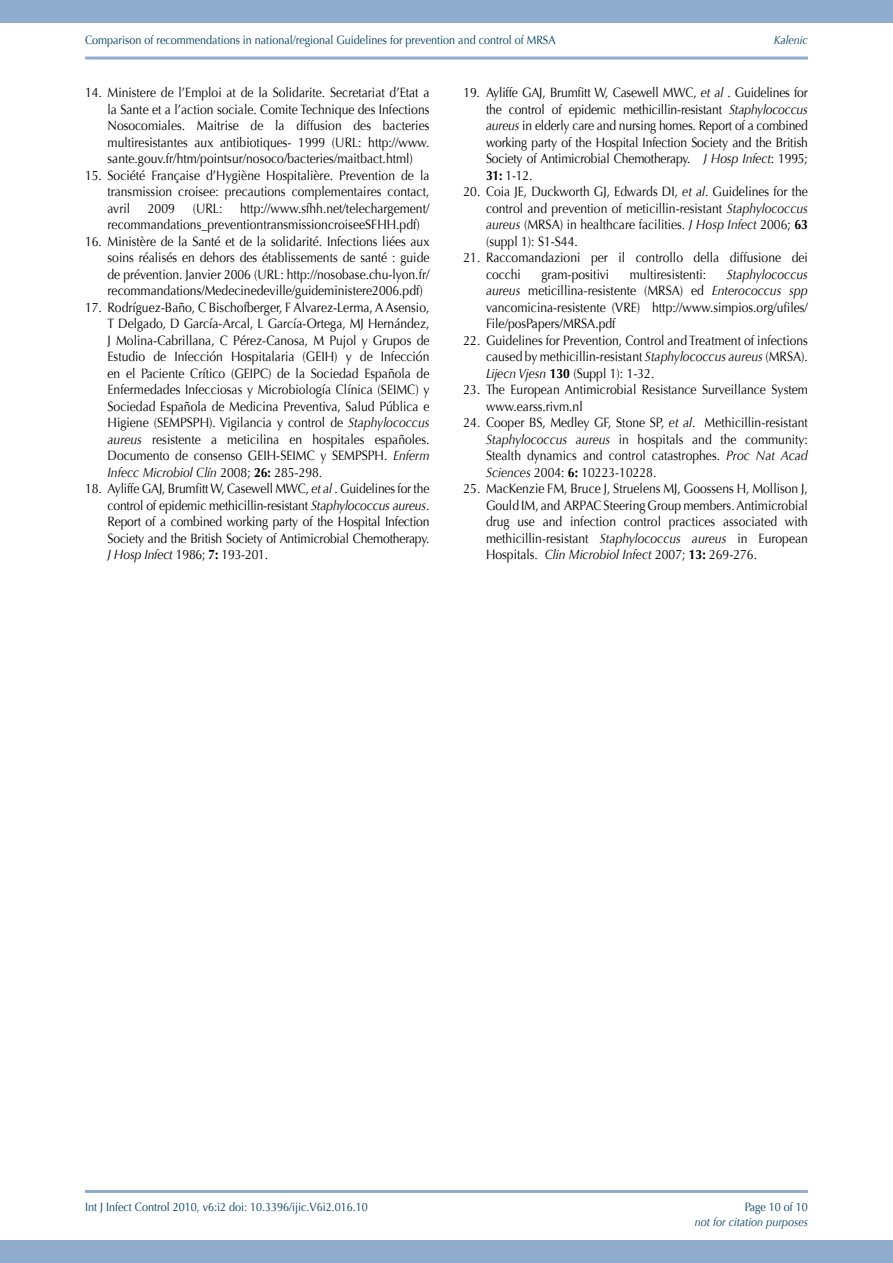
<style>
.page{position:relative;width:893px;height:1263px;background:#fff}
.page>*{position:absolute;margin:0;border:0;box-sizing:border-box;transform-origin:0 0}
.t1{font:13.5px/16.5px "Optima";color:#000;text-align:justify;scale:.9 1}
.t2{font:12px "Optima";color:#003e61;scale:.9 1}
.t3{font:italic 12px "Optima";color:#003e61;scale:.9 1}
.s1{font-style:italic}
.s2{font-weight:700}
</style>
<div class="page">
<div style="left:0;top:0;width:893px;height:23px;background:#90adcd"></div>
<div style="left:0;top:1240px;width:893px;height:23px;background:#90adcd"></div>
<hr style="left:85px;top:1190px;width:723px;height:3px;background:#90adcd">
<hr style="left:85px;top:57px;width:723px;height:3px;background:#90adcd">
<p class="t2" style="left:85px;top:33px;width:524px">Comparison of recommendations in national/regional Guidelines for prevention and control of MRSA</p>
<p class="t3" style="left:774px;top:33px;width:39px">Kalenic</p>
<p class="t1" style="left:108px;top:85px;width:359px;text-indent:-23px">14. Ministere de l’Emploi at de la Solidarite. Secretariat d’Etat a la Sante et a l’action sociale. Comite Technique des Infections Nosocomiales. Maitrise de la diffusion des bacteries multiresistantes aux antibiotiques- 1999 (URL: http://www. sante.gouv.fr/htm/pointsur/nosoco/bacteries/maitbact.html)</p>
<p class="t1" style="left:108px;top:167px;width:359px;text-indent:-23px">15. Société Française d’Hygiène Hospitalière. Prevention de la transmission croisee: precautions complementaires contact, avril</p>
<p class="t1" style="left:108px;top:200px;width:359px;text-indent:133px">http://www.sfhh.net/telechargement/ recommandations_preventiontransmissioncroiseeSFHH.pdf)</p>
<p class="t1" style="left:108px;top:233px;width:359px;text-indent:-23px">16. Ministère de la Santé et de la solidarité. Infections liées aux soins réalisés en dehors des établissements de santé : guide de prévention. Janvier 2006 (URL: http://nosobase.chu-lyon.fr/ recommandations/Medecinedeville/guideministere2006.pdf)</p>
<p class="t1" style="left:108px;top:299px;width:359px;text-indent:-23px">17. Rodríguez-Baño, C Bischofberger, F Alvarez-Lerma, A Asensio, T Delgado, D García-Arcal, L García-Ortega, MJ Hernández, J Molina-Cabrillana, C Pérez-Canosa, M Pujol y Grupos de Estudio de Infección Hospitalaria (GEIH) y de Infección en el Paciente Crítico (GEIPC) de la Sociedad Española de Enfermedades Infecciosas y Microbiología Clínica (SEIMC) y Sociedad Española de Medicina Preventiva, Salud Pública e Higiene (SEMPSPH). Vigilancia y control de <span class="s1">Staphylococcus aureus</span> resistente a meticilina en hospitales españoles.<br>Documento de consenso GEIH-SEIMC y SEMPSPH. <span class="s1">Enferm Infecc Microbiol Clín</span> 2008; <span class="s2">26:</span> 285-298.</p>
<p class="t1" style="left:108px;top:481px;width:359px;text-indent:-23px">18. Ayliffe GAJ, Brumfitt W, Casewell MWC, <span class="s1">et al</span> . Guidelines for the control of epidemic methicillin‑resistant <span class="s1">Staphylococcus aureus</span>.<br>Report of a combined working party of the Hospital Infection Society and the British Society of Antimicrobial Chemotherapy.<br><span class="s1">J Hosp Infect</span> 1986; <span class="s2">7:</span> 193‑201.</p>
<p class="t1" style="left:148px;top:200px;width:32px">2009</p>
<p class="t1" style="left:193px;top:200px;width:35px">(URL:</p>
<p class="t1" style="left:486px;top:85px;width:359px;text-indent:-23px">19. Ayliffe GAJ, Brumfitt W, Casewell MWC, <span class="s1">et al</span> . Guidelines for the control of epidemic methicillin‑resistant <span class="s1">Staphylococcus aureus</span> in elderly care and nursing homes. Report of a combined working party of the Hospital Infection Society and the British Society of Antimicrobial Chemotherapy. <span class="s1">J Hosp Infect</span>: 1995; <span class="s2">31:</span> 1-12.</p>
<p class="t1" style="left:486px;top:184px;width:359px;text-indent:-23px">20. Coia JE, Duckworth GJ, Edwards DI, <span class="s1">et al</span>. Guidelines for the control and prevention of meticillin-resistant <span class="s1">Staphylococcus aureus</span> (MRSA) in healthcare facilities. <span class="s1">J Hosp Infect</span> 2006; <span class="s2">63 </span>(suppl 1): S1-S44.</p>
<p class="t1" style="left:486px;top:250px;width:359px;text-indent:-23px">21. Raccomandazioni per il controllo della diffusione dei cocchi</p>
<p class="t1" style="left:541px;top:266px;width:77px">gram-positivi</p>
<p class="t1" style="left:630px;top:266px;width:86px">multiresistenti:</p>
<p class="t1" style="left:486px;top:266px;width:359px;text-indent:241px"><span class="s1">Staphylococcus aureus</span> meticillina-resistente (MRSA) ed <span class="s1">Enterococcus spp </span>vancomicina-resistente (VRE) http://www.simpios.org/ufiles/ File/posPapers/MRSA.pdf</p>
<p class="t1" style="left:486px;top:332px;width:359px;text-indent:-23px">22. Guidelines for Prevention, Control and Treatment of infections caused by methicillin-resistant <span class="s1">Staphylococcus aureus</span> (MRSA).<br><span class="s1">Lijecn Vjesn</span> <span class="s2">130</span> (Suppl 1): 1-32.</p>
<p class="t1" style="left:486px;top:382px;width:359px;text-indent:-23px">23. The European Antimicrobial Resistance Surveillance System www.earss.rivm.nl</p>
<p class="t1" style="left:486px;top:415px;width:359px;text-indent:-23px">24. Cooper BS, Medley GF, Stone SP, <span class="s1">et al</span>. Methicillin-resistant <span class="s1">Staphylococcus aureus</span> in hospitals and the community:<br>Stealth dynamics and control catastrophes. <span class="s1">Proc Nat Acad Sciences</span> 2004: <span class="s2">6:</span> 10223-10228.</p>
<p class="t1" style="left:486px;top:481px;width:359px;text-indent:-23px">25. MacKenzie FM, Bruce J, Struelens MJ, Goossens H, Mollison J, Gould IM, and ARPAC Steering Group members. Antimicrobial drug use and infection control practices associated with methicillin-resistant <span class="s1">Staphylococcus aureus</span> in European Hospitals. <span class="s1">Clin Microbiol Infect</span> 2007; <span class="s2">13:</span> 269-276.</p>
<p class="t2" style="left:85px;top:1200px;width:316px">Int J Infect Control 2010, v6:i2 doi: 10.3396/ijic.V6i2.016.10</p>
<p class="t2" style="left:745px;top:1200px;width:72px">Page 10 of 10</p>
<p class="t3" style="left:695px;top:1215px;width:127px">not for citation purposes</p>
</div>
